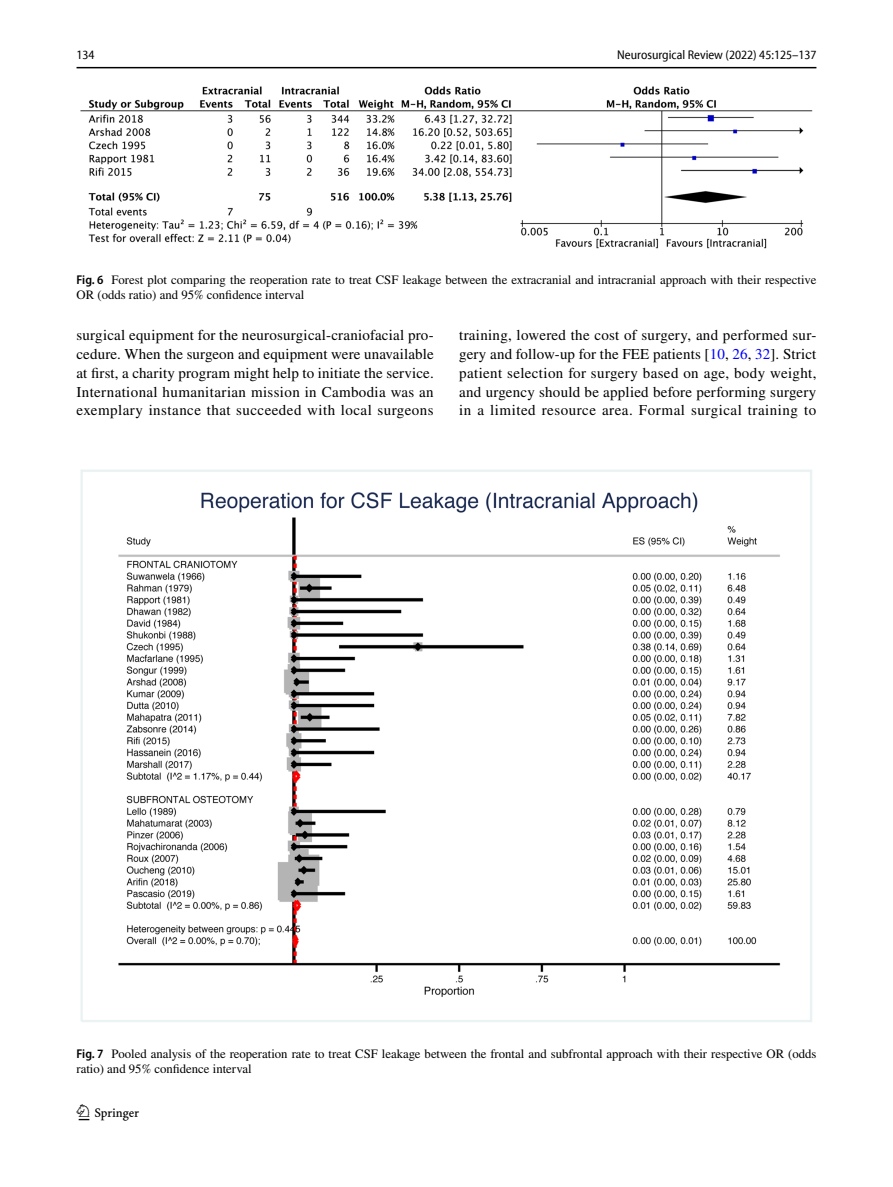
<style>
.page{position:relative;width:893px;height:1187px;background:#fff}
.page>*{position:absolute;margin:0;border:0;box-sizing:border-box;transform-origin:0 0}
.t1{font:22.5px "Springnew Regular 2";color:#000}
.t2{font:15px/18.8px "STIX";letter-spacing:.03em;color:#000;text-align:justify}
.t3{font:12.75px/15px "STIX";color:#000}
.t4{font:semi-condensed 12.75px "Myriad Pro Unic";color:#000}
.t5{font:12.75px "Myriad Pro Unic Semi Condensed 2";color:#000}
.s1{font-family:"Myriad Pro";font-weight:600;font-stretch:semi-condensed}
.s2{color:#00f}
</style>
<div class="page">
<hr style="left:77px;top:67px;width:739px;height:1px;background:#000">
<img style="left:81px;top:87px;width:731px;height:162px">
<img style="left:81px;top:470px;width:731px;height:552px">
<p class="t5" style="left:77px;top:50px;width:20px">134</p>
<p class="t4" style="left:617px;top:50px;width:201px">Neurosurgical Review (2022) 45:125–137</p>
<p class="t3" style="left:77px;top:273px;width:741px"><span class="s1">Fig. 6</span> Forest plot comparing the reoperation rate to treat CSF leakage between the extracranial and intracranial approach with their respective<br>OR (odds ratio) and 95% confidence interval</p>
<p class="t2" style="left:77px;top:327px;width:359px">surgical equipment for the neurosurgical-craniofacial pro&shy;cedure. When the surgeon and equipment were unavailable at first, a charity program might help to initiate the service.<br>International humanitarian mission in Cambodia was an exemplary instance that succeeded with local surgeons</p>
<p class="t2" style="left:459px;top:327px;width:359px">training, lowered the cost of surgery, and performed sur&shy;gery and follow-up for the FEE patients [<span class="s2">10</span>, <span class="s2">26</span>, <span class="s2">32</span>]. Strict patient selection for surgery based on age, body weight, and urgency should be applied before performing surgery in a limited resource area. Formal surgical training to</p>
<p class="t3" style="left:77px;top:1046px;width:741px"><span class="s1">Fig. 7</span> Pooled analysis of the reoperation rate to treat CSF leakage between the frontal and subfrontal approach with their respective OR (odds ratio) and 95% confidence interval</p>
<h1 class="t1" style="left:79px;top:1104px;width:62px">1 3</h1>
</div>
